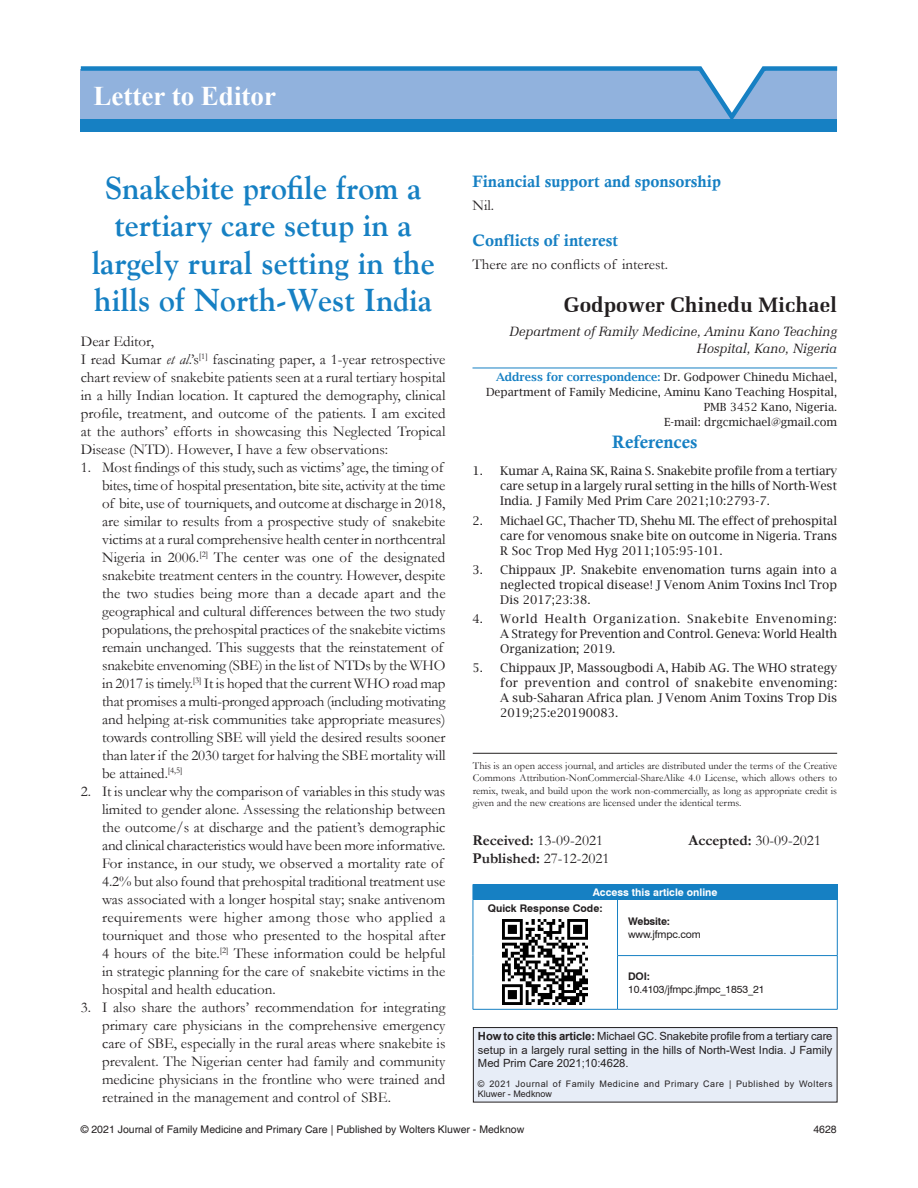
<style>
.page{position:relative;width:918px;height:1188px;background:#fff}
.page>*{position:absolute;margin:0;border:0;box-sizing:border-box;transform-origin:0 0}
.AT{font:700 31.5px/37.5px "Goudy";color:#1680c3;text-align:center}
.AH{font:700 27px "Times New Roman";color:#fff}
.AU{font:700 21px "Zapf Elliptical 711 BT";color:#231f20}
.t1{font:18px "Calis MT Bol";color:#1680c3}
.t2{font:16.5px "Calis MT Bol";color:#1680c3}
.L{font:15px/18px "Garamond";letter-spacing:-.005em;color:#231f20}
.TX{font:15px/18px "Garamond";color:#231f20;text-align:justify}
.LL{font:15px/18px "Garamond";color:#231f20;text-align:justify}
.TX-2{font:700 15px "Garamond";color:#231f20}
.AFF{font:italic 13.5px/16.2px "Zapf Elliptical 711 BT";color:#231f20;text-align:right}
.REF{font:12px/15px "Lucida Bright";color:#231f20;text-align:justify}
.ADD{font:11.25px/15px "Lucida Bright";color:#231f20;text-align:right}
.HTC{font:11.25px/13.5px "Arial";color:#231f20;text-align:justify}
.Reprint{font:10.5px/12.6px "Garamond";color:#231f20;text-align:justify}
.RF{font:10.5px "Helvetica";color:#231f20}
.WEB{font:10.5px/12.6px "Swiss 721 BT";letter-spacing:-.015em;color:#231f20}
.AAO{font:700 10.5px "Swiss 721 BT";color:#fff}
.QRC{font:700 10.5px "Swiss 721 BT";color:#231f20}
.HTC-2{font:9px/10.8px "Arial";letter-spacing:.055em;color:#231f20}
.s1{font-style:italic}
.s2{font-weight:600;color:#1680c3}
.s3{font-weight:700}
.s4{font-weight:400}
</style>
<div class="page">
<svg style="left:80px;top:66px;width:758px;height:59px;background:#8ab0db"></svg>
<div style="left:81px;top:119px;width:756px;height:13px;background:#1680c3"></div>
<hr style="left:472px;top:368px;width:365px;height:1px;background:#1680c3">
<hr style="left:473px;top:753px;width:364px;height:1px;background:#231f20">
<div style="left:473px;top:884px;width:364px;height:15px;background:#1680c3"></div>
<svg style="left:837px;top:884px;width:1px;height:15px"></svg>
<hr style="left:473px;top:1009px;width:145px;height:1px;background:#1680c3">
<hr style="left:618px;top:1009px;width:219px;height:1px;background:#1680c3">
<hr style="left:473px;top:899px;width:145px;height:1px;background:#1680c3">
<hr style="left:473px;top:900px;width:1px;height:56px;background:#1680c3">
<hr style="left:473px;top:956px;width:1px;height:53px;background:#1680c3">
<hr style="left:618px;top:899px;width:219px;height:1px;background:#1680c3">
<hr style="left:617px;top:900px;width:1px;height:55px;background:#1680c3">
<hr style="left:837px;top:900px;width:1px;height:55px;background:#1680c3">
<hr style="left:617px;top:955px;width:220px;height:1px;background:#1680c3">
<hr style="left:617px;top:956px;width:1px;height:53px;background:#1680c3">
<hr style="left:837px;top:956px;width:1px;height:53px;background:#1680c3">
<img style="left:503px;top:919px;width:85px;height:85px">
<div style="left:473px;top:1028px;width:364px;height:74px;background:#e7edf7"></div>
<div style="left:473px;top:1027px;width:364px;height:75px;border:1px solid #231f20"></div>
<p class="AH" style="left:94px;top:77px;width:184px">Letter to Editor</p>
<p class="AT" style="left:92px;top:169px;width:345px">Snakebite profile from a tertiary care setup in a largely rural setting in the hills of North‑West India</p>
<p class="TX" style="left:81px;top:332px;width:75px">Dear Editor,</p>
<p class="TX" style="left:81px;top:350px;width:366px">I read Kumar <span class="s1">et al</span>.’s<sup>[1]</sup> fascinating paper, a 1‑year retrospective chart review of snakebite patients seen at a rural tertiary hospital in a hilly Indian location. It captured the demography, clinical profile, treatment, and outcome of the patients. I am excited at the authors’ efforts in showcasing this Neglected Tropical Disease (NTD). However, I have a few observations:</p>
<p class="L" style="left:102px;top:458px;width:345px;text-indent:-21px">1. Most findings of this study, such as victims’ age, the timing of bites, time of hospital presentation, bite site, activity at the time of bite, use of tourniquets, and outcome at discharge in 2018, are similar to results from a prospective study of snakebite victims at a rural comprehensive health center in northcentral Nigeria in 2006.<sup>[2]</sup> The center was one of the designated snakebite treatment centers in the country. However, despite the two studies being more than a decade apart and the geographical and cultural differences between the two study populations, the prehospital practices of the snakebite victims remain unchanged. This suggests that the reinstatement of snakebite envenoming (SBE) in the list of NTDs by the WHO in 2017 is timely.<sup>[3]</sup> It is hoped that the current WHO road map that promises a multi‑pronged approach (including motivating and helping at‑risk communities take appropriate measures) towards controlling SBE will yield the desired results sooner than later if the 2030 target for halving the SBE mortality will be attained.<sup>[4,5]</sup></p>
<p class="L" style="left:102px;top:782px;width:345px;text-indent:-21px">2. It is unclear why the comparison of variables in this study was limited to gender alone. Assessing the relationship between the outcome/s at discharge and the patient’s demographic and clinical characteristics would have been more informative.<br>For instance, in our study, we observed a mortality rate of 4.2% but also found that prehospital traditional treatment use was associated with a longer hospital stay; snake antivenom requirements were higher among those who applied a tourniquet and those who presented to the hospital after 4 hours of the bite.<sup>[2]</sup> These information could be helpful in strategic planning for the care of snakebite victims in the hospital and health education.</p>
<p class="LL" style="left:102px;top:998px;width:345px;text-indent:-21px">3. I also share the authors’ recommendation for integrating primary care physicians in the comprehensive emergency care of SBE, especially in the rural areas where snakebite is prevalent. The Nigerian center had family and community medicine physicians in the frontline who were trained and retrained in the management and control of SBE.</p>
<h2 class="t2" style="left:472px;top:172px;width:250px">Financial support and sponsorship</h2>
<p class="TX" style="left:472px;top:195px;width:23px">Nil.</p>
<h2 class="t2" style="left:472px;top:231px;width:147px">Conflicts of interest</h2>
<p class="TX" style="left:472px;top:254px;width:197px">There are no conflicts of interest.</p>
<p class="AU" style="left:564px;top:292px;width:275px">Godpower Chinedu Michael</p>
<p class="AFF" style="left:510px;top:324px;width:329px">Department of Family Medicine, Aminu Kano Teaching<br>Hospital, Kano, Nigeria</p>
<p class="ADD" style="left:486px;top:370px;width:353px"><span class="s2">Address for correspondence:</span> Dr. Godpower Chinedu Michael, Department of Family Medicine, Aminu Kano Teaching Hospital, PMB 3452 Kano, Nigeria.<br>E‑mail: drgcmichael@gmail.com</p>
<h1 class="t1" style="left:612px;top:431px;width:87px">References</h1>
<p class="REF" style="left:500px;top:464px;width:339px;text-indent:-28px">1. Kumar A, Raina SK, Raina S. Snakebite profile from a tertiary care setup in a largely rural setting in the hills of North‑West India. J Family Med Prim Care 2021;10:2793‑7.</p>
<p class="REF" style="left:500px;top:513px;width:338px;text-indent:-28px">2. Michael GC, Thacher TD, Shehu MI. The effect of prehospital care for venomous snake bite on outcome in Nigeria. Trans R Soc Trop Med Hyg 2011;105:95‑101.</p>
<p class="REF" style="left:500px;top:562px;width:339px;text-indent:-28px">3. Chippaux JP. Snakebite envenomation turns again into a neglected tropical disease! J Venom Anim Toxins Incl Trop Dis 2017;23:38.</p>
<p class="REF" style="left:500px;top:611px;width:339px;text-indent:-28px">4. World Health Organization. Snakebite Envenoming:<br>A Strategy for Prevention and Control. Geneva: World Health Organization; 2019.</p>
<p class="REF" style="left:500px;top:661px;width:339px;text-indent:-28px">5. Chippaux JP, Massougbodi A, Habib AG. The WHO strategy for prevention and control of snakebite envenoming:<br>A sub‑Saharan Africa plan. J Venom Anim Toxins Trop Dis 2019;25:e20190083.</p>
<p class="Reprint" style="left:473px;top:759px;width:366px">This is an open access journal, and articles are distributed under the terms of the Creative Commons Attribution‑NonCommercial‑ShareAlike 4.0 License, which allows others to remix, tweak, and build upon the work non‑commercially, as long as appropriate credit is given and the new creations are licensed under the identical terms.</p>
<p class="TX" style="left:472px;top:831px;width:132px"><span class="s3">Received:</span> 13‑09‑2021</p>
<p class="TX" style="left:688px;top:831px;width:134px"><span class="s3">Accepted:</span> 30‑09‑2021</p>
<p class="TX-2" style="left:472px;top:848px;width:139px">Published: <span class="s4">27-12-2021</span></p>
<p class="AAO" style="left:593px;top:886px;width:126px">Access this article online</p>
<p class="QRC" style="left:488px;top:902px;width:116px">Quick Response Code:</p>
<p class="WEB" style="left:628px;top:915px;width:74px"><span class="s3">Website: </span>www.jfmpc.com</p>
<p class="WEB" style="left:628px;top:970px;width:138px"><span class="s3">DOI:<br></span>10.4103/jfmpc.jfmpc_1853_21</p>
<p class="HTC" style="left:478px;top:1030px;width:356px"><span class="s3">How to cite this article:</span> Michael GC. Snakebite profile from a tertiary care setup in a largely rural setting in the hills of North‑West India. J Family Med Prim Care 2021;10:4628.</p>
<p class="HTC-2" style="left:478px;top:1078px;width:356px">© 2021 Journal of Family Medicine and Primary Care | Published by Wolters<br>Kluwer ‑ Medknow</p>
<p class="RF" style="left:81px;top:1124px;width:445px">© 2021 Journal of Family Medicine and Primary Care | Published by Wolters Kluwer ‑ Medknow</p>
<p class="RF" style="left:813px;top:1124px;width:25px">4628</p>
</div>
